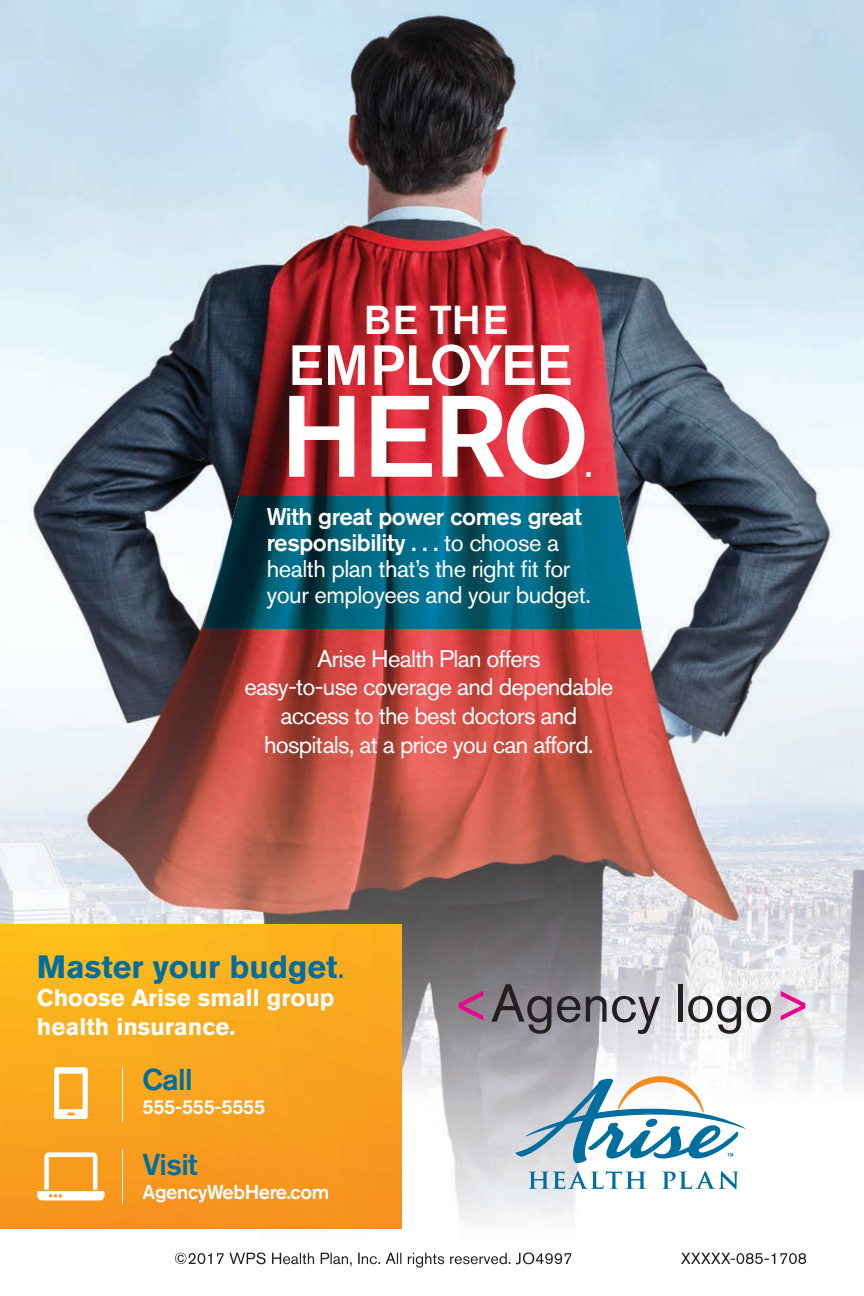
<style>
.page{position:relative;width:864px;height:1296px;background:#fff}
.page>*{position:absolute;margin:0;border:0;box-sizing:border-box;transform-origin:0 0}
.t1{font:500 114.4px "Akzidenz Grotesk BE";color:#fff}
.t2{font:500 56px "Akzidenz Grotesk BE";letter-spacing:-.01em;color:#fff}
.t3{font:53px "Akzidenz Grotesk BE";color:#231f20}
.t4{font:43px "Akzidenz Grotesk BE";color:#fff}
.t5{font:500 40px "Akzidenz Grotesk BE";color:#fff}
.t6{font:700 32px "Akzidenz Grotesk BE";color:#006e9f}
.t7{font:500 30px "Akzidenz Grotesk BE";letter-spacing:-.02em;color:#006e9f}
.t8{font:24px/26px "Akzidenz Grotesk BE";letter-spacing:-.03em;color:#fff}
.t9{font:700 24px/28.8px "Akzidenz Grotesk BE";color:#fff}
.t10{font:500 20px "Akzidenz Grotesk BE";letter-spacing:-.02em;color:#fff}
.s1{font-weight:500}
.s2{font-weight:400}
.s3{color:#ed028c}
</style>
<div class="page">
<img style="left:0;top:0;width:797px;height:340px">
<img style="left:797px;top:0;width:67px;height:1262px">
<img style="left:0;top:340px;width:265px;height:584px">
<img style="left:265px;top:340px;width:533px;height:205px">
<img style="left:599px;top:545px;width:199px;height:707px">
<img style="left:265px;top:629px;width:334px;height:594px">
<img style="left:175px;top:1252px;width:631px;height:16px">
<img style="left:203px;top:496px;width:439px;height:133px">
<svg style="left:529px;top:1171px;width:210px;height:18px"></svg>
<svg style="left:516px;top:1076px;width:230px;height:89px"></svg>
<div style="left:0;top:924px;width:402px;height:305px;background:linear-gradient(to bottom,#fcb91d,#f69120)"></div>
<svg style="left:37px;top:1152px;width:67px;height:48px"></svg>
<svg style="left:54px;top:1067px;width:34px;height:51px"></svg>
<hr style="left:122px;top:1067px;width:1px;height:55px;background:#fff">
<hr style="left:122px;top:1149px;width:1px;height:55px;background:#fff">
<h3 class="t5" style="left:364px;top:296px;width:146px">BE THE</h3>
<h2 class="t2" style="left:288px;top:331px;width:285px">EMPLOYEE</h2>
<h1 class="t1" style="left:280px;top:367px;width:311px">HERO</h1>
<h3 class="t4" style="left:584px;top:436px;width:11px">.</h3>
<p class="t8" style="left:267px;top:504px;width:326px"><span class="s1">With great power comes great responsibility . . .</span> to choose a health plan that’s the right fit for your employees and your budget.</p>
<p class="t8" style="left:244px;top:644px;width:370px;line-height:28.8px;text-align:center">Arise Health Plan offers<br>easy-to-use coverage and dependable access to the best doctors and hospitals, at a price you can afford.</p>
<h3 class="t6" style="left:37px;top:948px;width:309px">Master your budget<span class="s2">.</span></h3>
<p class="t9" style="left:37px;top:984px;width:299px">Choose Arise small group health insurance.</p>
<p class="t7" style="left:143px;top:1061px;width:52px">Call</p>
<p class="t10" style="left:143px;top:1094px;width:124px">555-555-5555</p>
<p class="t7" style="left:143px;top:1146px;width:57px">Visit</p>
<p class="t10" style="left:143px;top:1180px;width:188px">AgencyWebHere.com</p>
<h3 class="t3" style="left:453px;top:972px;width:360px"><span class="s3">&lt;</span>Agency logo<span class="s3">&gt;</span></h3>
</div>
